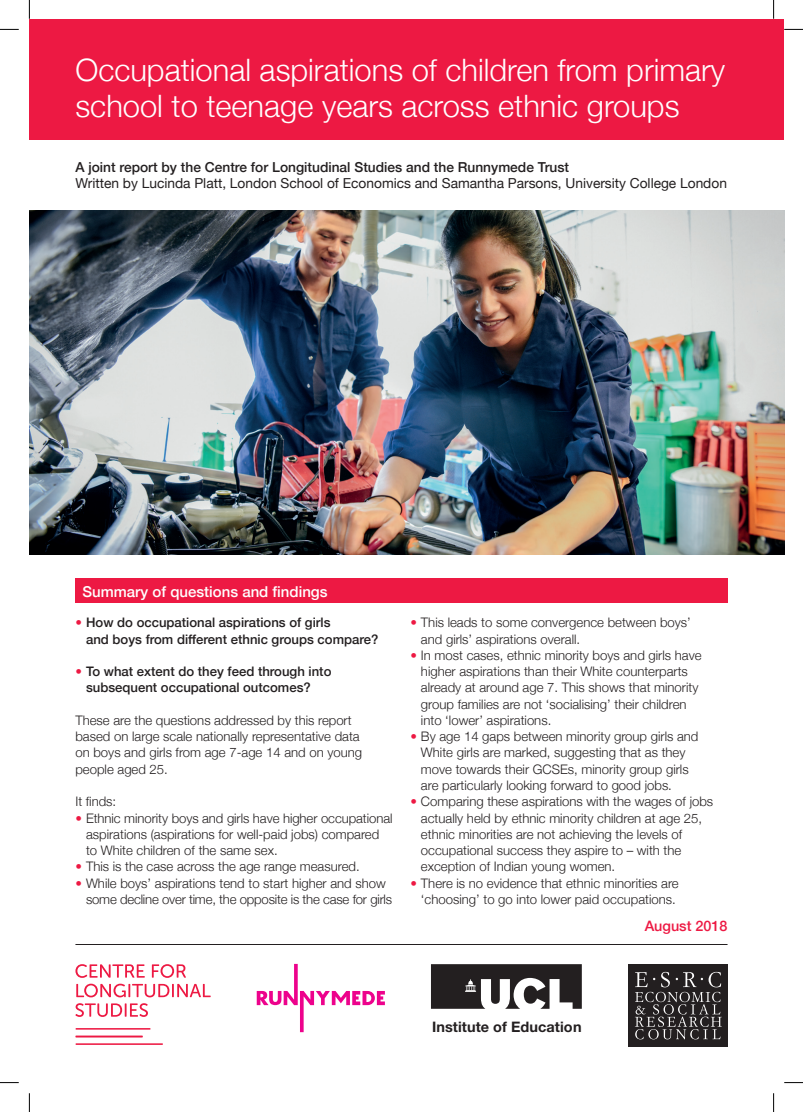
<style>
.page{position:relative;width:803px;height:1112px;background:#fff}
.page>*{position:absolute;margin:0;border:0;box-sizing:border-box;transform-origin:0 0}
.t1{font:300 30.88px/35px "Helvetica Neue";color:#fff}
.t2{font:500 15px "Helvetica Neue";color:#fff}
.t3{font:700 14.5px "Helvetica Neue";letter-spacing:.005em;color:#231f20}
.t4{font:500 14.38px "Helvetica Neue";color:#ed1943}
.t5{font:13.75px "Helvetica Neue";color:#231f20}
.t6{font:500 13.75px "Helvetica Neue";color:#231f20}
.t7{font:300 13.12px/16.2px "Helvetica Neue";color:#231f20}
.t8{font:500 13.12px/16.2px "Helvetica Neue";color:#231f20}
.s1{color:#ed1943}
</style>
<div class="page">
<div style="left:29px;top:19px;width:755px;height:120px;background:#ed1943"></div>
<img style="left:29px;top:210px;width:755px;height:344px">
<div style="left:75px;top:578px;width:652px;height:24px;background:#ed1943"></div>
<svg style="left:75px;top:964px;width:70px;height:13px"></svg>
<svg style="left:152px;top:964px;width:34px;height:13px"></svg>
<svg style="left:75px;top:983px;width:136px;height:33px"></svg>
<hr style="left:76px;top:1027px;width:74px;height:2px;background:#ed1943">
<hr style="left:76px;top:1035px;width:67px;height:1px;background:#ed1943">
<hr style="left:76px;top:1043px;width:87px;height:1px;background:#ed1943">
<div style="left:628px;top:963px;width:99px;height:83px;background:#231f20"></div>
<svg style="left:635px;top:971px;width:87px;height:68px"></svg>
<hr style="left:75px;top:943px;width:652px;height:1px;background:#231f20">
<svg style="left:257px;top:963px;width:128px;height:68px"></svg>
<svg style="left:431px;top:964px;width:151px;height:44px"></svg>
<svg style="left:0;top:29px;width:19px;height:1px"></svg>
<svg style="left:784px;top:29px;width:19px;height:1px"></svg>
<svg style="left:0;top:1082px;width:19px;height:1px"></svg>
<svg style="left:784px;top:1082px;width:19px;height:1px"></svg>
<svg style="left:29px;top:0;width:1px;height:19px"></svg>
<svg style="left:29px;top:1093px;width:1px;height:18px"></svg>
<svg style="left:773px;top:0;width:1px;height:19px"></svg>
<svg style="left:773px;top:1093px;width:1px;height:18px"></svg>
<h1 class="t1" style="left:75px;top:51px;width:651px">Occupational aspirations of children from primary school to teenage years across ethnic groups</h1>
<p class="t6" style="left:75px;top:156px;width:495px">A joint report by the Centre for Longitudinal Studies and the Runnymede Trust</p>
<p class="t5" style="left:75px;top:173px;width:653px">Written by Lucinda Platt, London School of Economics and Samantha Parsons, University College London</p>
<p class="t2" style="left:83px;top:579px;width:247px">Summary of questions and findings</p>
<p class="t8" style="left:86px;top:613px;width:294px;text-indent:-11px"><span class="s1">•</span> How do occupational aspirations of girls<br>and boys from different ethnic groups compare?</p>
<p class="t8" style="left:86px;top:662px;width:247px;text-indent:-11px"><span class="s1">•</span> To what extent do they feed through into subsequent occupational outcomes?</p>
<p class="t7" style="left:75px;top:711px;width:288px">These are the questions addressed by this report based on large scale nationally representative data on boys and girls from age 7-age 14 and on young people aged 25.</p>
<p class="t7" style="left:75px;top:792px;width:42px">It finds:</p>
<p class="t7" style="left:86px;top:808px;width:308px;text-indent:-11px"><span class="s1">•</span> Ethnic minority boys and girls have higher occupational aspirations (aspirations for well-paid jobs) compared to White children of the same sex.</p>
<p class="t7" style="left:75px;top:857px;width:286px"><span class="s1">•</span> This is the case across the age range measured.</p>
<p class="t7" style="left:86px;top:873px;width:308px;text-indent:-11px"><span class="s1">•</span> While boys’ aspirations tend to start higher and show some decline over time, the opposite is the case for girls</p>
<p class="t7" style="left:421px;top:613px;width:271px;text-indent:-11px"><span class="s1">•</span> This leads to some convergence between boys’ and girls’ aspirations overall.</p>
<p class="t7" style="left:421px;top:646px;width:282px;text-indent:-11px"><span class="s1">•</span> In most cases, ethnic minority boys and girls have higher aspirations than their White counterparts already at around age 7. This shows that minority group families are not ‘socialising’ their children into ‘lower’ aspirations.</p>
<p class="t7" style="left:421px;top:727px;width:279px;text-indent:-11px"><span class="s1">•</span> By age 14 gaps between minority group girls and White girls are marked, suggesting that as they move towards their GCSEs, minority group girls are particularly looking forward to good jobs.</p>
<p class="t7" style="left:421px;top:792px;width:294px;text-indent:-11px"><span class="s1">•</span> Comparing these aspirations with the wages of jobs actually held by ethnic minority children at age 25, ethnic minorities are not achieving the levels of occupational success they aspire to – with the exception of Indian young women.</p>
<p class="t7" style="left:410px;top:873px;width:270px;text-align:center"><span class="s1">•</span> There is no evidence that ethnic minorities are ‘choosing’ to go into lower paid occupations.</p>
<p class="t4" style="left:645px;top:913px;width:84px">August 2018</p>
<p class="t3" style="left:432px;top:1015px;width:151px">Institute of Education</p>
</div>
